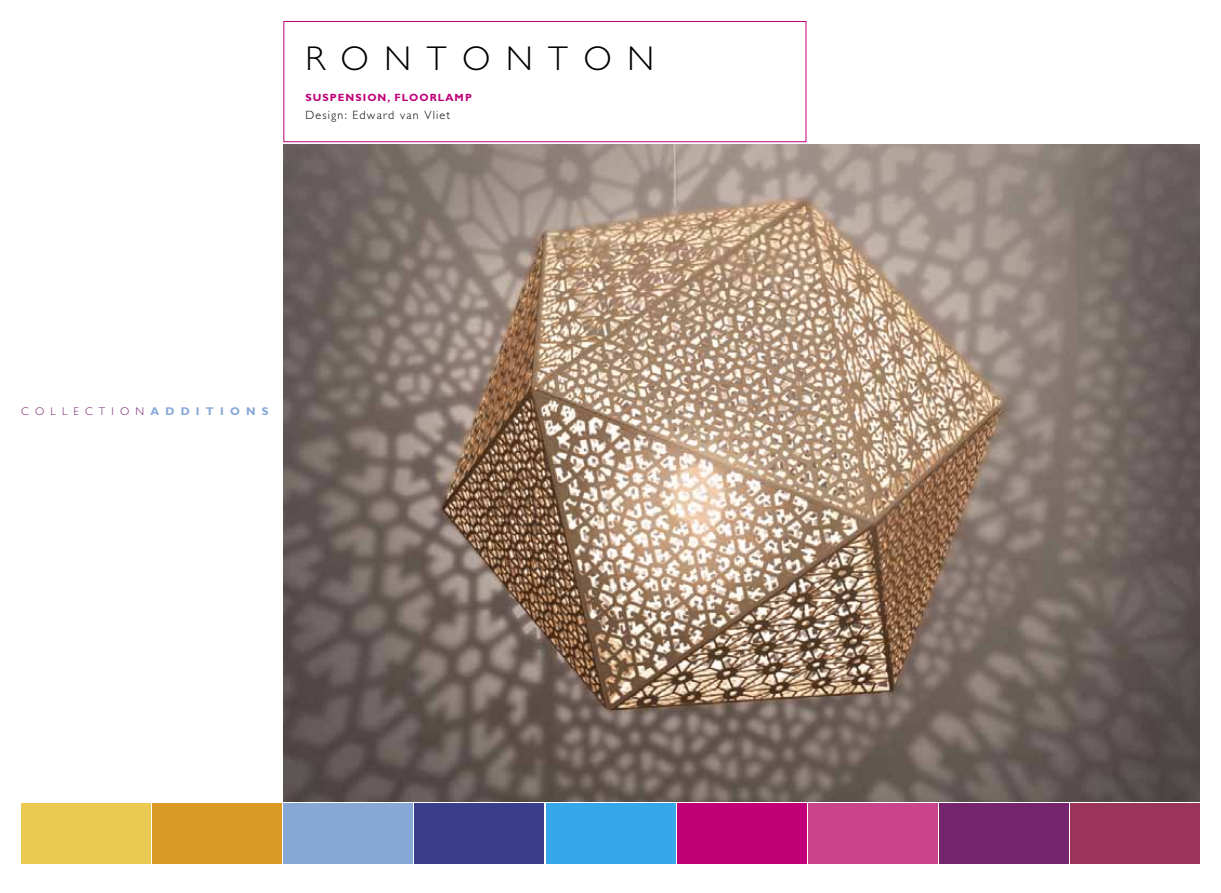
<style>
.page{position:relative;width:1221px;height:893px;background:#fff}
.page>*{position:absolute;margin:0;border:0;box-sizing:border-box;transform-origin:0 0}
.t1{font:300 34.5px "Gill Sans";color:#000}
.t2{font:300 12px "Gill Sans";letter-spacing:.1em;color:#000}
.t3{font:300 11.25px "Gill Sans";letter-spacing:.55em;color:#75246e}
.t4{font:700 10.5px "Gill Sans";letter-spacing:.1em;color:#c10077}
.s1{font-weight:700;color:#87a8d7}
</style>
<div class="page">
<div style="left:21px;top:803px;width:129px;height:60px;background:#ebca54"></div>
<div style="left:152px;top:803px;width:129px;height:60px;background:#da9a23"></div>
<div style="left:677px;top:803px;width:129px;height:60px;background:#c10077"></div>
<div style="left:808px;top:803px;width:129px;height:60px;background:#c9448a"></div>
<div style="left:939px;top:803px;width:129px;height:60px;background:#75246e"></div>
<div style="left:1070px;top:803px;width:129px;height:60px;background:#9b345a"></div>
<div style="left:283px;top:803px;width:129px;height:60px;background:#87a8d7"></div>
<div style="left:415px;top:803px;width:129px;height:60px;background:#3a3d8c"></div>
<div style="left:546px;top:803px;width:129px;height:60px;background:#36a7e9"></div>
<img style="left:283px;top:145px;width:916px;height:656px">
<div style="left:283px;top:21px;width:523px;height:121px;border:1px solid #c10077"></div>
<h1 class="t1" style="left:305px;top:39px;width:75px">R ONTONTON</h1>
<p class="t4" style="left:305px;top:92px;width:168px">SUSPENSION, FLOORLAMP</p>
<p class="t2" style="left:305px;top:109px;width:146px">Design: Edward van Vliet</p>
<p class="t3" style="left:21px;top:405px;width:249px">collection<span class="s1">ADDITIONS</span></p>
</div>
